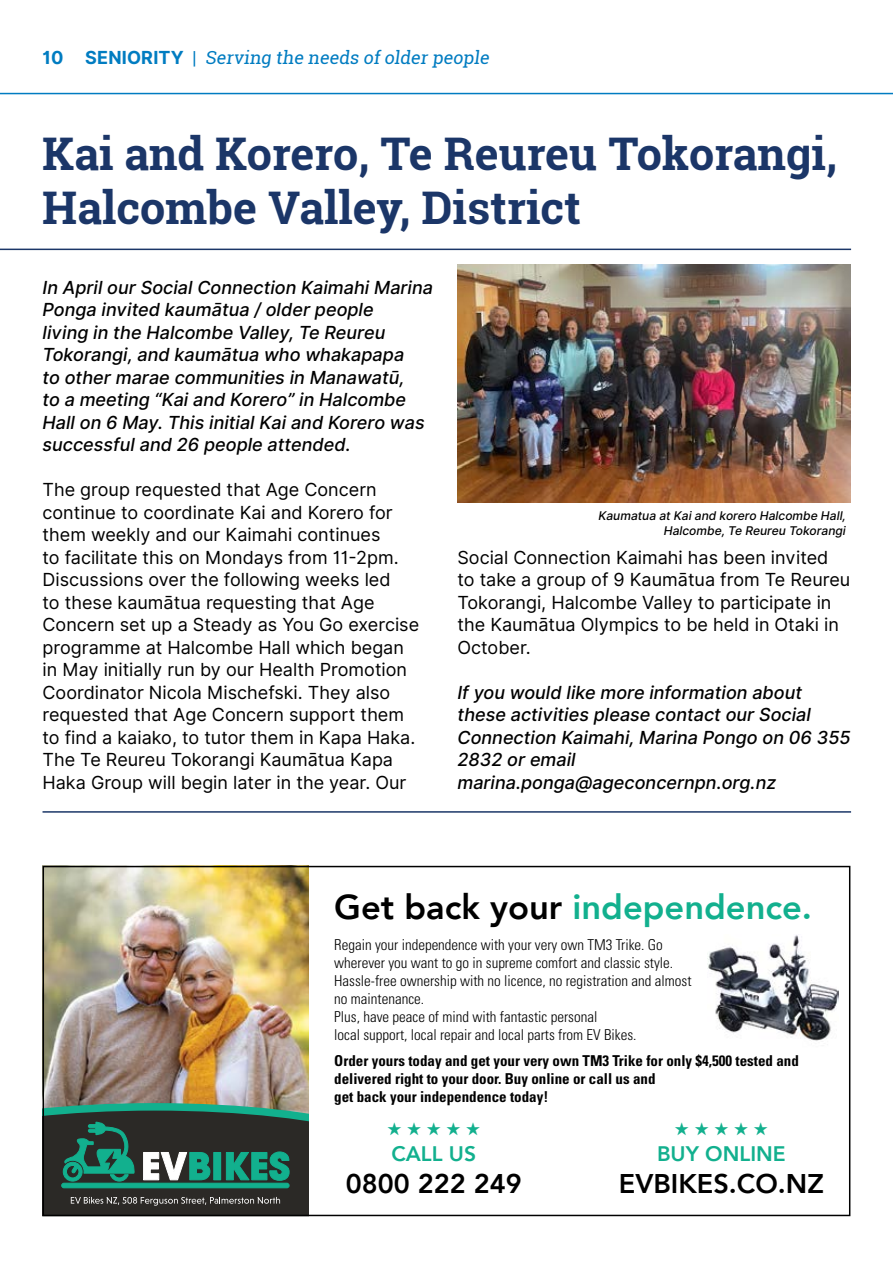
<style>
.page{position:relative;width:893px;height:1263px;background:#fff}
.page>*{position:absolute;margin:0;border:0;box-sizing:border-box;transform-origin:0 0}
.t1{font:700 45px/54px "Roboto Slab";color:#1b3668}
.t2{font:800 34.5px "Avenir";color:#12b08e}
.t3{font:800 27px "Avenir";color:#000}
.t4{font:800 21px "Avenir";color:#12b08e}
.t5{font:18px/22.5px "Inter";color:#000}
.t6{font:italic 500 18px/22.5px "Inter";color:#000}
.t7{font:18px "Roboto Slab";color:#007cc1}
.t8{font:18px "Zapf Dingbats ITC";color:#12b08e}
.t9{font:300 condensed 15px/18px "Univers";color:#000}
.t10{font:700 condensed 15px/18px "Univers";color:#000}
.t11{font:italic 500 12px/14.4px "Inter";color:#000;text-align:right}
.s1{font-family:"Inter";font-weight:700}
.s2{color:#000}
</style>
<div class="page">
<hr style="left:0;top:93px;width:893px;height:1px;background:#007cc1">
<hr style="left:0;top:249px;width:851px;height:1px;background:#1b3668">
<hr style="left:43px;top:811px;width:808px;height:2px;background:#1b3668">
<img style="left:457px;top:264px;width:393px;height:239px">
<img style="left:707px;top:935px;width:132px;height:106px">
<img style="left:46px;top:869px;width:263px;height:230px">
<svg style="left:46px;top:1099px;width:263px;height:114px;background:#34564b"></svg>
<div style="left:43px;top:866px;width:807px;height:350px;border:2px solid #000"></div>
<p class="t7" style="left:43px;top:45px;width:451px"><span class="s1">1 0 S E N I O R I T Y</span> | Serving the needs of older people</p>
<h1 class="t1" style="left:42px;top:127px;width:796px">Kai and Korero, Te Reureu Tokorangi,<br>Halcombe Valley, District</h1>
<p class="t6" style="left:43px;top:276px;width:392px">In April our Social Connection Kaimahi Marina Ponga invited kaumātua / older people<br>living in the Halcombe Valley, Te Reureu Tokorangi, and kaumātua who whakapapa<br>to other marae communities in Manawatū,<br>to a meeting “Kai and Korero” in Halcombe Hall on 6 May. This initial Kai and Korero was successful and 26 people attended.</p>
<p class="t5" style="left:43px;top:478px;width:378px">The group requested that Age Concern continue to coordinate Kai and Korero for them weekly and our Kaimahi continues<br>to facilitate this on Mondays from 11-2pm.<br>Discussions over the following weeks led<br>to these kaumātua requesting that Age Concern set up a Steady as You Go exercise programme at Halcombe Hall which began in May initially run by our Health Promotion Coordinator Nicola Mischefski. They also requested that Age Concern support them to find a kaiako, to tutor them in Kapa Haka.<br>The Te Reureu Tokorangi Kaumātua Kapa Haka Group will begin later in the year. Our</p>
<p class="t11" style="left:598px;top:509px;width:249px">Kaumatua at Kai and korero Halcombe Hall,<br>Halcombe, Te Reureu Tokorangi</p>
<p class="t5" style="left:457px;top:546px;width:394px">Social Connection Kaimahi has been invited<br>to take a group of 9 Kaumātua from Te Reureu Tokorangi, Halcombe Valley to participate in the Kaumātua Olympics to be held in Otaki in October.</p>
<p class="t6" style="left:457px;top:681px;width:395px">If you would like more information about these activities please contact our Social Connection Kaimahi, Marina Pongo on 06 355<br>2832 or email marina.ponga@ageconcernpn.org.nz</p>
<h2 class="t2" style="left:334px;top:880px;width:479px"><span class="s2">Get back your</span> independence.</h2>
<p class="t9" style="left:334px;top:935px;width:359px">Regain your independence with your very own TM3 Trike. Go wherever you want to go in supreme comfort and classic style.<br>Hassle-free ownership with no licence, no registration and almost no maintenance.<br>Plus, have peace of mind with fantastic personal<br>local support, local repair and local parts from EV Bikes.</p>
<p class="t10" style="left:334px;top:1052px;width:466px">Order yours today and get your very own TM3 Trike for only $4,500 tested and delivered right to your door. Buy online or call us and<br>get back your independence today!</p>
<p class="t8" style="left:387px;top:1121px;width:95px">★ ★ ★ ★ ★</p>
<p class="t4" style="left:391px;top:1137px;width:86px">CALL US</p>
<h3 class="t3" style="left:346px;top:1163px;width:177px">0800 222 249</h3>
<p class="t8" style="left:675px;top:1121px;width:95px">★ ★ ★ ★ ★</p>
<p class="t4" style="left:657px;top:1137px;width:130px">BUY ONLINE</p>
<h3 class="t3" style="left:619px;top:1163px;width:206px">EVBIKES.CO.NZ</h3>
</div>
